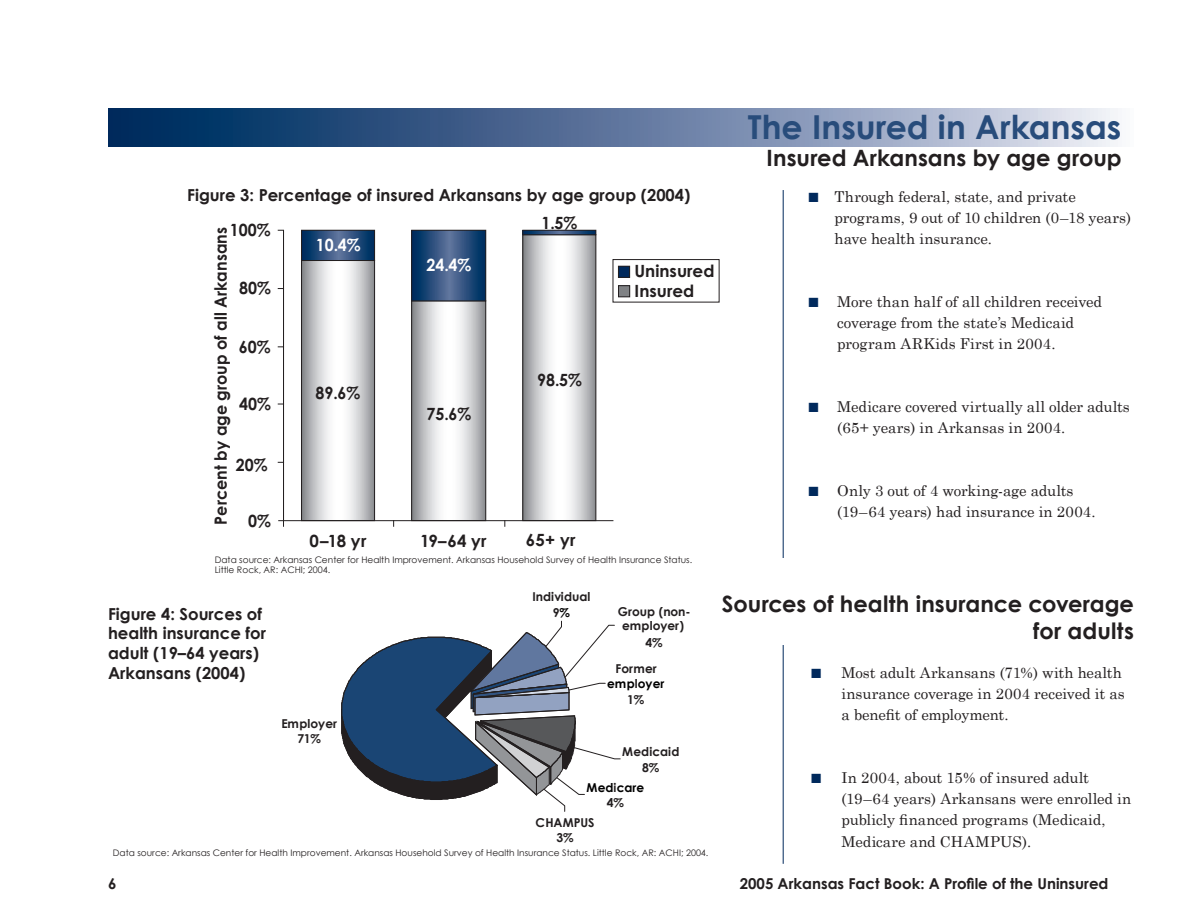
<style>
.page{position:relative;width:1188px;height:918px;background:#fff}
.page>*{position:absolute;margin:0;border:0;box-sizing:border-box;transform-origin:0 0}
.t1{font:700 33px "Century Gothic";color:#284c7b}
.t2{font:700 22.5px/27px "Century Gothic";letter-spacing:.005em;color:#231f20;text-align:right}
.t3{font:700 16.8px "Century Gothic";color:#231f20;scale:.95 1}
.t4{font:700 16.8px "Century Gothic";color:#231f20}
.t5{font:700 16.8px "Century Gothic";color:#fff;scale:.95 1}
.t6{font:700 16.5px/19.8px "Century Gothic";color:#231f20}
.t7{font:15px/21px "Century Schoolbook";color:#231f20}
.t8{font:700 15px "Century Gothic";color:#231f20}
.t9{font:700 12.3px/15.3px "Century Gothic";letter-spacing:.01em;color:#231f20;text-align:center}
.t10{font:700 12.3px/15.3px "Century Gothic";letter-spacing:.01em;color:#000;text-align:center}
.t11{font:700 12.3px/14px "Century Gothic";letter-spacing:-.01em;color:#231f20;text-align:center}
.t12{font:9px/10.8px "Century Gothic";color:#231f20}
.s1{color:#000}
.s2{color:#231f20}
.s3{font-size:34.5px;color:#00295c}
</style>
<div class="page">
<hr style="left:783px;top:190px;width:1px;height:674px;background:#00295c">
<svg style="left:108px;top:108px;width:1010px;height:38px;background:#637ca0"></svg>
<svg style="left:303px;top:262px;width:70px;height:257px"></svg>
<div style="left:301px;top:260px;width:74px;height:261px;border:1px solid #231f20"></div>
<svg style="left:413px;top:303px;width:71px;height:216px"></svg>
<div style="left:411px;top:301px;width:75px;height:220px;border:1px solid #231f20"></div>
<svg style="left:525px;top:236px;width:69px;height:283px"></svg>
<div style="left:523px;top:234px;width:73px;height:287px;border:1px solid #231f20"></div>
<svg style="left:303px;top:232px;width:70px;height:27px;background:#2a4f7c"></svg>
<div style="left:301px;top:230px;width:74px;height:31px;border:1px solid #231f20"></div>
<svg style="left:413px;top:232px;width:71px;height:67px;background:#2a4f7c"></svg>
<div style="left:411px;top:230px;width:75px;height:71px;border:1px solid #231f20"></div>
<svg style="left:525px;top:232px;width:69px;height:1px"></svg>
<div style="left:523px;top:230px;width:73px;height:5px;border:1px solid #231f20"></div>
<hr style="left:283px;top:230px;width:1px;height:291px;background:#231f20">
<hr style="left:278px;top:520px;width:335px;height:1px;background:#231f20">
<div style="left:613px;top:259px;width:107px;height:44px;border:1px solid #231f20"></div>
<div style="left:619px;top:286px;width:11px;height:11px;background:#808285"></div>
<div style="left:618px;top:285px;width:12px;height:12px;border:1px solid #231f20"></div>
<div style="left:618px;top:266px;width:12px;height:11px;background:#00295c"></div>
<div style="left:618px;top:266px;width:12px;height:12px;border:1px solid #231f20"></div>
<svg style="left:341px;top:621px;width:280px;height:191px"></svg>
<div style="left:773px;top:558px;width:22px;height:86px;background:#fff"></div>
<p class="t6" style="left:187px;top:185px;width:505px">Figure 3: Percentage of insured Arkansans by age group (2004)</p>
<p class="t3" style="left:230px;top:217px;width:44px">100%</p>
<p class="t3" style="left:208px;top:525px;width:315px;rotate:-90deg">Percent by age group of all Arkansans</p>
<p class="t3" style="left:239px;top:276px;width:35px">80%</p>
<p class="t3" style="left:239px;top:334px;width:35px">60%</p>
<p class="t3" style="left:239px;top:391px;width:35px">40%</p>
<p class="t3" style="left:236px;top:452px;width:35px">20%</p>
<p class="t3" style="left:248px;top:508px;width:25px">0%</p>
<p class="t5" style="left:316px;top:233px;width:49px">10.4%</p>
<p class="t3" style="left:316px;top:381px;width:49px">89.6%</p>
<p class="t5" style="left:426px;top:253px;width:49px">24.4%</p>
<p class="t3" style="left:426px;top:401px;width:49px">75.6%</p>
<p class="t3" style="left:541px;top:210px;width:39px">1.5%</p>
<p class="t3" style="left:537px;top:367px;width:49px">98.5%</p>
<p class="t4" style="left:309px;top:528px;width:58px">0–18 yr</p>
<p class="t4" style="left:420px;top:528px;width:68px">19–64 yr</p>
<p class="t4" style="left:526px;top:528px;width:51px">65+ yr</p>
<p class="t4" style="left:634px;top:258px;width:81px">Uninsured</p>
<p class="t4" style="left:635px;top:278px;width:61px">Insured</p>
<p class="t12" style="left:215px;top:554px;width:479px">Data source: Arkansas Center for Health Improvement. Arkansas Household Survey of Health Insurance Status.<br>Little Rock, AR: ACHI; 2004.</p>
<p class="t6" style="left:108px;top:603px;width:160px">Figure 4: Sources of health insurance for adult (19–64 years)<br>Arkansans (2004)</p>
<p class="t9" style="left:281px;top:715px;width:57px">Employer<br>71%</p>
<p class="t9" style="left:532px;top:589px;width:60px">Individual<br>9<span class="s1">%</span></p>
<p class="t11" style="left:618px;top:604px;width:74px">Group (non&shy;employer)</p>
<p class="t9" style="left:615px;top:629px;width:49px;line-height:26px;text-align:left;text-indent:30px">4%<br>Former</p>
<p class="t10" style="left:607px;top:676px;width:59px">emp<span class="s2">l</span>oyer<br><span class="s2">1%</span></p>
<p class="t9" style="left:622px;top:744px;width:59px">Medicaid<br>8%</p>
<p class="t10" style="left:587px;top:779px;width:59px">Med<span class="s2">i</span>care<br><span class="s2">4%</span></p>
<p class="t9" style="left:536px;top:814px;width:60px">CHAMPUS<br>3%</p>
<p class="t12" style="left:113px;top:847px;width:597px">Data source: Arkansas Center for Health Improvement. Arkansas Household Survey of Health Insurance Status. Little Rock, AR: ACHI; 2004.</p>
<h1 class="t1" style="left:748px;top:102px;width:375px">The Insured in Arkansas</h1>
<h2 class="t2" style="left:767px;top:143px;width:357px">Insured Arkansans by age group</h2>
<p class="t7" style="left:835px;top:185px;width:298px;text-indent:-27px"><span class="s3">▪</span> Through federal, state, and private programs, 9 out of 10 children (0–18 years) have health insurance.</p>
<p class="t7" style="left:837px;top:290px;width:267px;text-indent:-30px"><span class="s3">▪</span> More than half of all children received coverage from the state’s Medicaid program ARKids First in 2004.</p>
<p class="t7" style="left:837px;top:395px;width:294px;text-indent:-30px"><span class="s3">▪</span> Medicare covered virtually all older adults (65+ years) in Arkansas in 2004.</p>
<p class="t7" style="left:837px;top:479px;width:260px;text-indent:-30px"><span class="s3">▪</span> Only 3 out of 4 working-age adults (19–64 years) had insurance in 2004.</p>
<h2 class="t2" style="left:722px;top:589px;width:414px">Sources of health insurance coverage for adults</h2>
<p class="t7" style="left:841px;top:661px;width:285px;text-indent:-31px"><span class="s3">▪</span> Most adult Arkansans (71%) with health insurance coverage in 2004 received it as a benefit of employment.</p>
<p class="t7" style="left:841px;top:766px;width:291px;text-indent:-31px"><span class="s3">▪</span> In 2004, about 15% of insured adult (19–64 years) Arkansans were enrolled in publicly financed programs (Medicaid, Medicare and CHAMPUS).</p>
<p class="t8" style="left:108px;top:872px;width:10px">6</p>
<p class="t8" style="left:740px;top:872px;width:370px">2005 Arkansas Fact Book: A Profile of the Uninsured</p>
</div>
